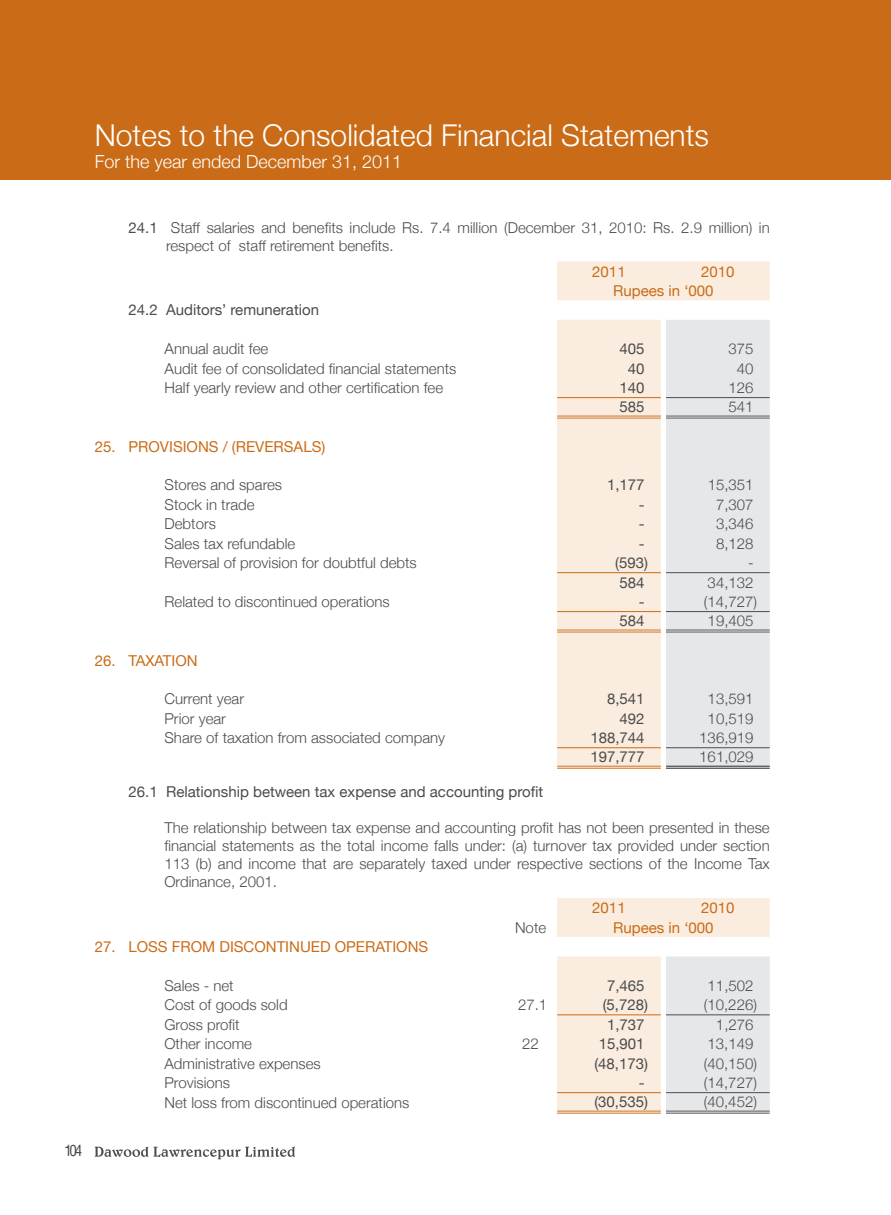
<style>
.page{position:relative;width:891px;height:1215px;background:#fff}
.page>*{position:absolute;margin:0;border:0;box-sizing:border-box;transform-origin:0 0}
.t1{font:300 30px "Helvetica Neue";color:#fff}
.t2{font:300 18px "Helvetica Neue";color:#fff}
.t3{font:300 15px/18px "Helvetica Neue";color:#4b4c4d}
.t4{font:15px "Helvetica Neue";color:#4b4c4d}
.t5{font:15px/19.5px "Helvetica Neue";color:#ca6c17}
.t6{font:condensed 15px "Helvetica";color:#4b4c4d}
.s1{font-weight:400}
</style>
<div class="page">
<svg style="left:95px;top:1146px;width:200px;height:13px"></svg>
<div style="left:0;top:0;width:890px;height:179px;background:#ca6c17"></div>
<svg style="left:557px;top:261px;width:212px;height:850px;fill:#faecde"></svg>
<svg style="left:665px;top:320px;width:104px;height:790px;fill:#e6e7e9"></svg>
<hr style="left:557px;top:415px;width:103px;height:3px;background:#fff">
<hr style="left:665px;top:415px;width:104px;height:3px;background:#fff">
<hr style="left:557px;top:629px;width:103px;height:3px;background:#fff">
<hr style="left:557px;top:765px;width:103px;height:3px;background:#fff">
<hr style="left:665px;top:765px;width:104px;height:3px;background:#fff">
<hr style="left:665px;top:629px;width:104px;height:3px;background:#fff">
<hr style="left:557px;top:415px;width:103px;height:1px;background:#ca6c17">
<hr style="left:557px;top:417px;width:103px;height:1px;background:#ca6c17">
<hr style="left:557px;top:397px;width:103px;height:1px;background:#ca6c17">
<hr style="left:665px;top:415px;width:104px;height:1px;background:#4b4c4d">
<hr style="left:665px;top:417px;width:104px;height:1px;background:#4b4c4d">
<hr style="left:665px;top:397px;width:104px;height:1px;background:#4b4c4d">
<hr style="left:557px;top:572px;width:103px;height:1px;background:#ca6c17">
<hr style="left:557px;top:629px;width:103px;height:1px;background:#ca6c17">
<hr style="left:557px;top:631px;width:103px;height:1px;background:#ca6c17">
<hr style="left:557px;top:611px;width:103px;height:1px;background:#ca6c17">
<hr style="left:557px;top:765px;width:103px;height:1px;background:#ca6c17">
<hr style="left:557px;top:767px;width:103px;height:1px;background:#ca6c17">
<hr style="left:557px;top:747px;width:103px;height:1px;background:#ca6c17">
<hr style="left:665px;top:747px;width:104px;height:1px;background:#4b4c4d">
<hr style="left:665px;top:765px;width:104px;height:1px;background:#231f20">
<hr style="left:665px;top:767px;width:104px;height:1px;background:#231f20">
<hr style="left:665px;top:629px;width:104px;height:1px;background:#4b4c4d">
<hr style="left:665px;top:631px;width:104px;height:1px;background:#4b4c4d">
<hr style="left:665px;top:611px;width:104px;height:1px;background:#4b4c4d">
<hr style="left:665px;top:572px;width:104px;height:1px;background:#4b4c4d">
<hr style="left:557px;top:1092px;width:103px;height:1px;background:#ca6c17">
<hr style="left:557px;top:1110px;width:103px;height:1px;background:#ca6c17">
<hr style="left:557px;top:1112px;width:103px;height:1px;background:#ca6c17">
<hr style="left:665px;top:1110px;width:104px;height:1px;background:#4b4c4d">
<hr style="left:665px;top:1112px;width:104px;height:1px;background:#4b4c4d">
<hr style="left:665px;top:1092px;width:104px;height:1px;background:#4b4c4d">
<hr style="left:557px;top:1014px;width:103px;height:1px;background:#ca6c17">
<hr style="left:665px;top:1014px;width:104px;height:1px;background:#4b4c4d">
<h1 class="t1" style="left:95px;top:117px;width:615px">Notes to the Consolidated Financial Statements</h1>
<p class="t2" style="left:95px;top:150px;width:309px">For the year ended December 31, 2011</p>
<p class="t3" style="left:166px;top:218px;width:605px;text-indent:-38px"><span class="s1">24.1</span> Staff salaries and benefits include Rs. 7.4 million (December 31, 2010: Rs. 2.9 million) in respect of staff retirement benefits.</p>
<p class="t5" style="left:592px;top:261px;width:35px">2011</p>
<p class="t5" style="left:613px;top:261px;width:123px;text-indent:88px">2010<br>Rupees in ‘000</p>
<p class="t4" style="left:128px;top:301px;width:192px">24.2 Auditors’ remuneration</p>
<p class="t3" style="left:164px;top:339px;width:105px">Annual audit fee</p>
<p class="t4" style="left:619px;top:340px;width:27px">405</p>
<p class="t3" style="left:728px;top:339px;width:27px">375</p>
<p class="t3" style="left:164px;top:359px;width:293px">Audit fee of consolidated financial statements</p>
<p class="t4" style="left:627px;top:359px;width:18px">40</p>
<p class="t3" style="left:736px;top:359px;width:18px">40</p>
<p class="t3" style="left:164px;top:378px;width:280px">Half yearly review and other certification fee</p>
<p class="t4" style="left:619px;top:379px;width:27px">140</p>
<p class="t3" style="left:728px;top:378px;width:27px">126</p>
<p class="t4" style="left:619px;top:398px;width:27px">585</p>
<p class="t3" style="left:728px;top:397px;width:27px">541</p>
<p class="t5" style="left:95px;top:436px;width:232px">25. PROVISIONS / (REVERSALS)</p>
<p class="t3" style="left:164px;top:476px;width:119px">Stores and spares</p>
<p class="t4" style="left:607px;top:476px;width:39px">1,177</p>
<p class="t3" style="left:707px;top:476px;width:47px">15,351</p>
<p class="t3" style="left:164px;top:495px;width:92px">Stock in trade</p>
<p class="t4" style="left:638px;top:495px;width:7px">-</p>
<p class="t3" style="left:715px;top:495px;width:39px">7,307</p>
<p class="t3" style="left:164px;top:514px;width:53px">Debtors</p>
<p class="t4" style="left:638px;top:515px;width:7px">-</p>
<p class="t3" style="left:715px;top:514px;width:39px">3,346</p>
<p class="t3" style="left:164px;top:534px;width:132px">Sales tax refundable</p>
<p class="t4" style="left:638px;top:534px;width:7px">-</p>
<p class="t3" style="left:715px;top:534px;width:39px">8,128</p>
<p class="t3" style="left:164px;top:553px;width:253px">Reversal of provision for doubtful debts</p>
<p class="t4" style="left:615px;top:553px;width:34px">(593)</p>
<p class="t3" style="left:747px;top:553px;width:7px">-</p>
<p class="t4" style="left:619px;top:573px;width:27px">584</p>
<p class="t3" style="left:707px;top:573px;width:47px">34,132</p>
<p class="t3" style="left:164px;top:592px;width:227px">Related to discontinued operations</p>
<p class="t4" style="left:638px;top:592px;width:7px">-</p>
<p class="t3" style="left:703px;top:592px;width:55px">(14,727)</p>
<p class="t4" style="left:619px;top:611px;width:27px">584</p>
<p class="t3" style="left:707px;top:611px;width:47px">19,405</p>
<p class="t5" style="left:95px;top:650px;width:104px">26. TAXATION</p>
<p class="t3" style="left:164px;top:689px;width:81px">Current year</p>
<p class="t4" style="left:607px;top:690px;width:39px">8,541</p>
<p class="t3" style="left:707px;top:689px;width:47px">13,591</p>
<p class="t3" style="left:164px;top:709px;width:63px">Prior year</p>
<p class="t4" style="left:619px;top:709px;width:27px">492</p>
<p class="t3" style="left:707px;top:709px;width:47px">10,519</p>
<p class="t3" style="left:164px;top:728px;width:282px">Share of taxation from associated company</p>
<p class="t4" style="left:590px;top:728px;width:56px">188,744</p>
<p class="t3" style="left:699px;top:728px;width:56px">136,919</p>
<p class="t4" style="left:590px;top:747px;width:56px">197,777</p>
<p class="t3" style="left:699px;top:747px;width:56px">161,029</p>
<p class="t4" style="left:128px;top:783px;width:416px">26.1 Relationship between tax expense and accounting profit</p>
<p class="t3" style="left:164px;top:818px;width:606px;text-align:justify">The relationship between tax expense and accounting profit has not been presented in these financial statements as the total income falls under: (a) turnover tax provided under section 113 (b) and income that are separately taxed under respective sections of the Income Tax Ordinance, 2001.</p>
<p class="t5" style="left:592px;top:897px;width:35px">2011</p>
<p class="t5" style="left:701px;top:897px;width:35px">2010</p>
<p class="t3" style="left:515px;top:917px;width:33px">Note</p>
<p class="t5" style="left:613px;top:917px;width:102px">Rupees in ‘000</p>
<p class="t5" style="left:95px;top:936px;width:335px">27. LOSS FROM DISCONTINUED OPERATIONS</p>
<p class="t3" style="left:164px;top:976px;width:71px">Sales - net</p>
<p class="t4" style="left:607px;top:976px;width:39px">7,465</p>
<p class="t3" style="left:707px;top:976px;width:47px">11,502</p>
<p class="t3" style="left:164px;top:995px;width:125px">Cost of goods sold</p>
<p class="t3" style="left:518px;top:995px;width:31px">27.1</p>
<p class="t4" style="left:602px;top:995px;width:47px">(5,728)</p>
<p class="t3" style="left:703px;top:995px;width:55px">(10,226)</p>
<p class="t3" style="left:164px;top:1015px;width:77px">Gross profit</p>
<p class="t4" style="left:607px;top:1015px;width:39px">1,737</p>
<p class="t3" style="left:715px;top:1015px;width:39px">1,276</p>
<p class="t3" style="left:164px;top:1034px;width:89px">Other income</p>
<p class="t3" style="left:522px;top:1034px;width:18px">22</p>
<p class="t4" style="left:598px;top:1034px;width:47px">15,901</p>
<p class="t3" style="left:707px;top:1034px;width:47px">13,149</p>
<p class="t3" style="left:164px;top:1054px;width:158px">Administrative expenses</p>
<p class="t4" style="left:594px;top:1054px;width:55px">(48,173)</p>
<p class="t3" style="left:703px;top:1054px;width:55px">(40,150)</p>
<p class="t3" style="left:164px;top:1073px;width:67px">Provisions</p>
<p class="t4" style="left:638px;top:1073px;width:7px">-</p>
<p class="t3" style="left:703px;top:1073px;width:55px">(14,727)</p>
<p class="t3" style="left:164px;top:1092px;width:246px">Net loss from discontinued operations</p>
<p class="t4" style="left:594px;top:1092px;width:55px">(30,535)</p>
<p class="t3" style="left:703px;top:1092px;width:55px">(40,452)</p>
<p class="t6" style="left:64px;top:1141px;width:19px">104</p>
</div>
